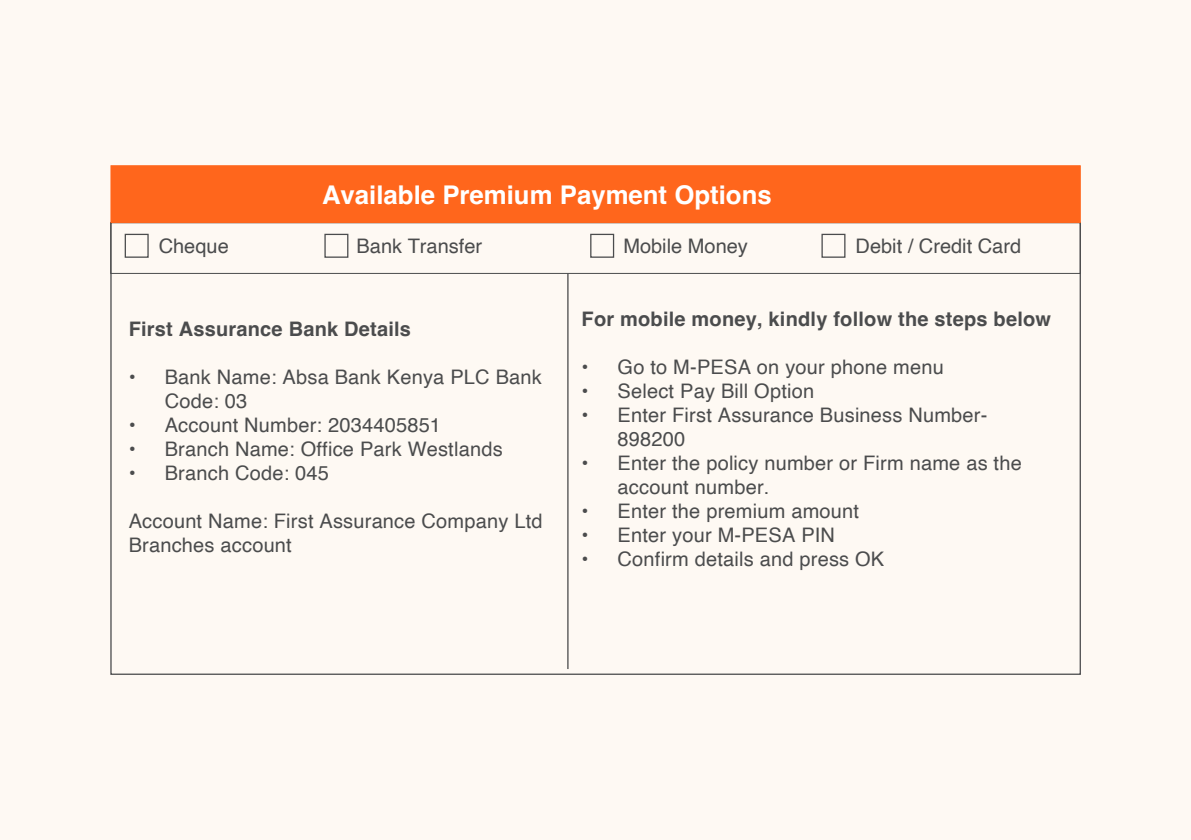
<style>
.page{position:relative;width:1191px;height:840px;background:#fff}
.page>*{position:absolute;margin:0;border:0;box-sizing:border-box;transform-origin:0 0}
.t1{font:700 25.8px "Helvetica";color:#fff}
.t2{font:20px/24px "Helvetica";letter-spacing:.01em;color:#4b4c4d}
.t3{font:700 20px "Helvetica";letter-spacing:.01em;color:#4b4c4d}
</style>
<div class="page">
<div style="left:0;top:0;width:1191px;height:839px;background:#fef9f3"></div>
<div style="left:110px;top:222px;width:970px;height:52px;border:1px solid #4b4c4d"></div>
<div style="left:125px;top:234px;width:24px;height:24px;border:1px solid #4b4c4d"></div>
<div style="left:324px;top:234px;width:24px;height:24px;border:1px solid #4b4c4d"></div>
<div style="left:590px;top:234px;width:24px;height:24px;border:1px solid #4b4c4d"></div>
<div style="left:821px;top:234px;width:24px;height:24px;border:1px solid #4b4c4d"></div>
<hr style="left:567px;top:273px;width:1px;height:395px;background:#4b4c4d">
<div style="left:110px;top:165px;width:970px;height:58px;background:#ff661c;border:1px solid #ff661c"></div>
<p class="t1" style="left:322px;top:179px;width:451px">Available Premium Payment Options</p>
<p class="t2" style="left:159px;top:234px;width:72px">Cheque</p>
<p class="t2" style="left:356px;top:235px;width:127px">Bank Transfer</p>
<p class="t2" style="left:623px;top:235px;width:126px">Mobile Money</p>
<p class="t2" style="left:855px;top:235px;width:167px">Debit / Credit Card</p>
<p class="t3" style="left:129px;top:317px;width:284px">First Assurance Bank Details</p>
<p class="t2" style="left:165px;top:365px;width:378px;text-indent:-36px">• Bank Name: Absa Bank Kenya PLC Bank<br>Code: 03</p>
<p class="t2" style="left:129px;top:413px;width:314px">• Account Number: 2034405851</p>
<p class="t2" style="left:129px;top:437px;width:375px">• Branch Name: Office Park Westlands</p>
<p class="t2" style="left:129px;top:461px;width:202px">• Branch Code: 045</p>
<p class="t2" style="left:129px;top:509px;width:415px">Account Name: First Assurance Company Ltd<br>Branches account</p>
<p class="t3" style="left:581px;top:306px;width:471px">For mobile money, kindly follow the steps below</p>
<p class="t2" style="left:581px;top:355px;width:364px">• Go to M-PESA on your phone menu</p>
<p class="t2" style="left:581px;top:379px;width:234px">• Select Pay Bill Option</p>
<p class="t2" style="left:617px;top:403px;width:371px;text-indent:-36px">• Enter First Assurance Business Number-<br>898200</p>
<p class="t2" style="left:617px;top:451px;width:406px;text-indent:-36px">• Enter the policy number or Firm name as the account number.</p>
<p class="t2" style="left:581px;top:499px;width:279px">• Enter the premium amount</p>
<p class="t2" style="left:581px;top:523px;width:255px">• Enter your M-PESA PIN</p>
<p class="t2" style="left:581px;top:547px;width:304px">• Confirm details and press OK</p>
</div>
